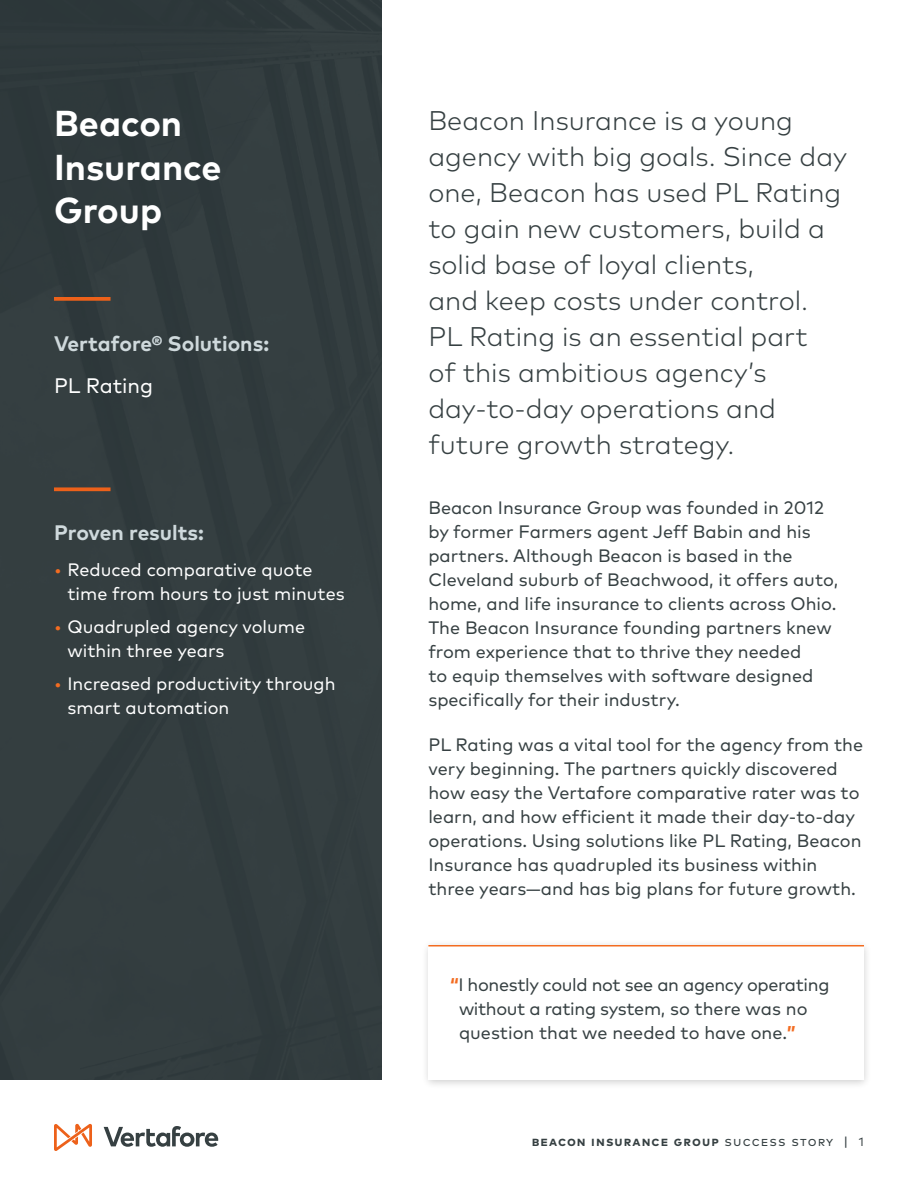
<style>
.page{position:relative;width:918px;height:1188px;background:#fff}
.page>*{position:absolute;margin:0;border:0;box-sizing:border-box;transform-origin:0 0}
.t1{font:700 36px/43.2px "Mark Pro";color:#fff}
.t2{font:300 27px/36px "Mark Pro";color:#364042}
.t3{font:700 21px "Mark Pro";color:#cfd9dc}
.t4{font:21px "Mark Pro";color:#fff}
.t5{font:18px/24px "Mark Pro";color:#364042}
.t6{font:18px/24px "Mark Pro";color:#fff}
.t7{font:18px/24px "Mark Pro";letter-spacing:-.02em;color:#364042}
.t8{font:700 13.5px "Mark Pro";letter-spacing:.08em;color:#364042}
.s1{color:#f36c21}
.s2{font-weight:700;color:#f36c21}
.s3{font-weight:400}
.s4{font-weight:400;font-size:12px}
</style>
<div class="page">
<div style="left:0;top:0;width:381px;height:1080px;background:#364042"></div>
<svg style="left:54px;top:297px;width:57px;height:4px"></svg>
<svg style="left:54px;top:487px;width:57px;height:4px"></svg>
<svg style="left:54px;top:1124px;width:38px;height:27px"></svg>
<svg style="left:104px;top:1126px;width:114px;height:21px"></svg>
<div style="left:421px;top:939px;width:451px;height:151px;background:#000;opacity:.2"></div>
<div style="left:429px;top:946px;width:435px;height:134px;background:#fff"></div>
<hr style="left:428px;top:945px;width:436px;height:1px;background:#f36c21">
<h1 class="t1" style="left:54px;top:99px;width:169px">Beacon<br>Insurance<br>Group</h1>
<p class="t3" style="left:54px;top:328px;width:217px">Vertafore® Solutions:</p>
<p class="t4" style="left:54px;top:370px;width:101px">PL Rating</p>
<p class="t3" style="left:54px;top:517px;width:152px">Proven results:</p>
<p class="t6" style="left:68px;top:556px;width:279px;text-indent:-14px"><span class="s1">•</span> Reduced comparative quote time from hours to just minutes</p>
<p class="t6" style="left:68px;top:613px;width:239px;text-indent:-14px"><span class="s1">•</span> Quadrupled agency volume within three years</p>
<p class="t6" style="left:68px;top:670px;width:270px;text-indent:-14px"><span class="s1">•</span> Increased productivity through smart automation</p>
<p class="t2" style="left:428px;top:100px;width:420px">Beacon Insurance is a young agency with big goals. Since day one, Beacon has used PL Rating to gain new customers, build a solid base of loyal clients,<br>and keep costs under control.<br>PL Rating is an essential part<br>of this ambitious agency’s day-to-day operations and future growth strategy.</p>
<p class="t5" style="left:428px;top:494px;width:411px">Beacon Insurance Group was founded in 2012 by former Farmers agent Jeff Babin and his partners. Although Beacon is based in the Cleveland suburb of Beachwood, it offers auto, home, and life insurance to clients across Ohio.<br>The Beacon Insurance founding partners knew from experience that to thrive they needed<br>to equip themselves with software designed specifically for their industry.</p>
<p class="t5" style="left:428px;top:731px;width:436px">PL Rating was a vital tool for the agency from the very beginning. The partners quickly discovered how easy the Vertafore comparative rater was to learn, and how efficient it made their day-to-day operations. Using solutions like PL Rating, Beacon Insurance has quadrupled its business within three years—and has big plans for future growth.</p>
<p class="t7" style="left:459px;top:972px;width:372px;text-indent:-9px"><span class="s2">“</span>I honestly could not see an agency operating without a rating system, so there was no question that we needed to have one.<span class="s2">”</span></p>
<p class="t8" style="left:532px;top:1131px;width:334px">beacon insurance group <span class="s3">success story |</span> <span class="s4">1</span></p>
</div>
